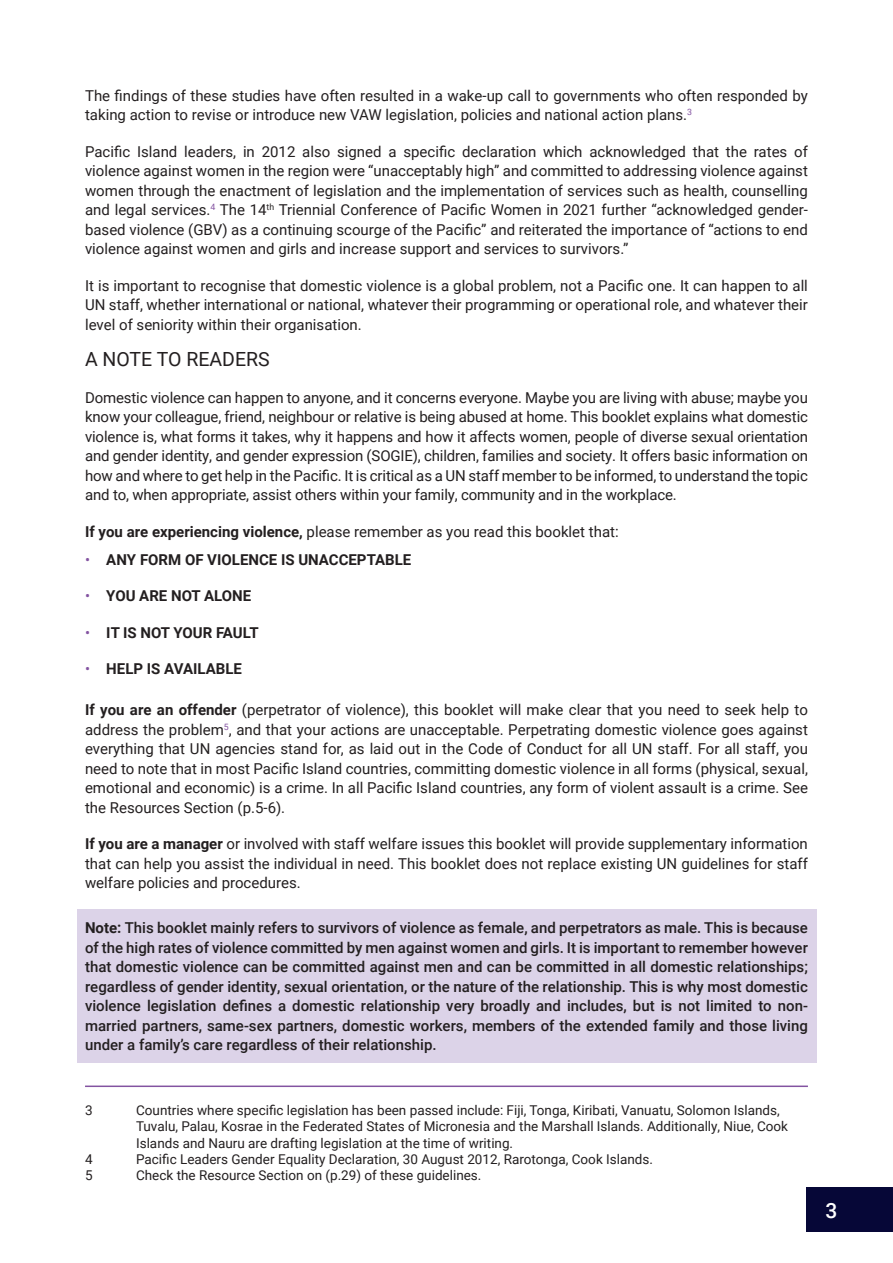
<style>
.page{position:relative;width:893px;height:1263px;background:#fff}
.page>*{position:absolute;margin:0;border:0;box-sizing:border-box;transform-origin:0 0}
.t1{font:500 21px "Roboto";color:#fff}
.body{font:19.5px "Roboto";color:#231f20}
.body-2{font:15px/19.5px "Roboto";color:#231f20;text-align:justify}
.bofy_highlight{font:500 15px/19.5px "Roboto";color:#231f20;text-align:justify}
.t2{font:700 15px "Roboto";color:#231f20}
.footnotes{font:13.5px/16.2px "Roboto";color:#231f20}
.s1{font-weight:700}
.s2{font-weight:400;color:#8353a1}
</style>
<div class="page">
<div style="left:806px;top:1187px;width:87px;height:45px;background:#060737"></div>
<div style="left:77px;top:909px;width:739px;height:154px;background:#dcd3e8"></div>
<hr style="left:85px;top:1085px;width:723px;height:2px;background:#8353a1">
<p class="body-2" style="left:85px;top:85px;width:724px">The findings of these studies have often resulted in a wake-up call to governments who often responded by taking action to revise or introduce new VAW legislation, policies and national action plans.<sup>3</sup></p>
<p class="body-2" style="left:85px;top:141px;width:724px">Pacific Island leaders, in 2012 also signed a specific declaration which acknowledged that the rates of violence against women in the region were “unacceptably high” and committed to addressing violence against women through the enactment of legislation and the implementation of services such as health, counselling and legal services.<sup>4</sup> The 14<sup>th</sup> Triennial Conference of Pacific Women in 2021 further “acknowledged gender&shy;based violence (GBV) as a continuing scourge of the Pacific” and reiterated the importance of “actions to end violence against women and girls and increase support and services to survivors.”</p>
<p class="body-2" style="left:85px;top:275px;width:724px">It is important to recognise that domestic violence is a global problem, not a Pacific one. It can happen to all UN staff, whether international or national, whatever their programming or operational role, and whatever their level of seniority within their organisation.</p>
<p class="body" style="left:85px;top:346px;width:186px">A NOTE TO READERS</p>
<p class="body-2" style="left:85px;top:387px;width:724px">Domestic violence can happen to anyone, and it concerns everyone. Maybe you are living with abuse; maybe you know your colleague, friend, neighbour or relative is being abused at home. This booklet explains what domestic violence is, what forms it takes, why it happens and how it affects women, people of diverse sexual orientation and gender identity, and gender expression (SOGIE), children, families and society. It offers basic information on how and where to get help in the Pacific. It is critical as a UN staff member to be informed, to understand the topic and to, when appropriate, assist others within your family, community and in the workplace.</p>
<p class="body-2" style="left:85px;top:521px;width:535px"><span class="s1">If you are experiencing violence,</span> please remember as you read this booklet that:</p>
<p class="t2" style="left:85px;top:549px;width:328px"><span class="s2">•</span> ANY FORM OF VIOLENCE IS UNACCEPTABLE</p>
<p class="t2" style="left:85px;top:585px;width:168px"><span class="s2">•</span> YOU ARE NOT ALONE</p>
<p class="t2" style="left:85px;top:622px;width:175px"><span class="s2">•</span> IT IS NOT YOUR FAULT</p>
<p class="t2" style="left:85px;top:658px;width:158px"><span class="s2">•</span> HELP IS AVAILABLE</p>
<p class="body-2" style="left:85px;top:699px;width:724px"><span class="s1">If you are an offender</span> (perpetrator of violence), this booklet will make clear that you need to seek help to address the problem<sup>5</sup>, and that your actions are unacceptable. Perpetrating domestic violence goes against everything that UN agencies stand for, as laid out in the Code of Conduct for all UN staff. For all staff, you need to note that in most Pacific Island countries, committing domestic violence in all forms (physical, sexual, emotional and economic) is a crime. In all Pacific Island countries, any form of violent assault is a crime. See the Resources Section (p.5-6).</p>
<p class="body-2" style="left:85px;top:833px;width:724px"><span class="s1">If you are a manager</span> or involved with staff welfare issues this booklet will provide supplementary information that can help you assist the individual in need. This booklet does not replace existing UN guidelines for staff welfare policies and procedures.</p>
<p class="bofy_highlight" style="left:85px;top:917px;width:724px"><span class="s1">Note:</span> This booklet mainly refers to survivors of violence as female, and perpetrators as male. This is because of the high rates of violence committed by men against women and girls. It is important to remember however that domestic violence can be committed against men and can be committed in all domestic relationships; regardless of gender identity, sexual orientation, or the nature of the relationship. This is why most domestic violence legislation defines a domestic relationship very broadly and includes, but is not limited to non&shy;married partners, same-sex partners, domestic workers, members of the extended family and those living under a family’s care regardless of their relationship.</p>
<p class="footnotes" style="left:85px;top:1102px;width:9px">3</p>
<p class="footnotes" style="left:136px;top:1102px;width:654px">Countries where specific legislation has been passed include: Fiji, Tonga, Kiribati, Vanuatu, Solomon Islands,<br>Tuvalu, Palau, Kosrae in the Federated States of Micronesia and the Marshall Islands. Additionally, Niue, Cook<br>Islands and Nauru are drafting legislation at the time of writing.</p>
<p class="footnotes" style="left:85px;top:1150px;width:9px">4</p>
<p class="footnotes" style="left:136px;top:1150px;width:518px">Pacific Leaders Gender Equality Declaration, 30 August 2012, Rarotonga, Cook Islands.</p>
<p class="footnotes" style="left:85px;top:1167px;width:9px">5</p>
<p class="footnotes" style="left:136px;top:1167px;width:347px">Check the Resource Section on (p.29) of these guidelines.</p>
<h1 class="t1" style="left:825px;top:1195px;width:13px">3</h1>
</div>
